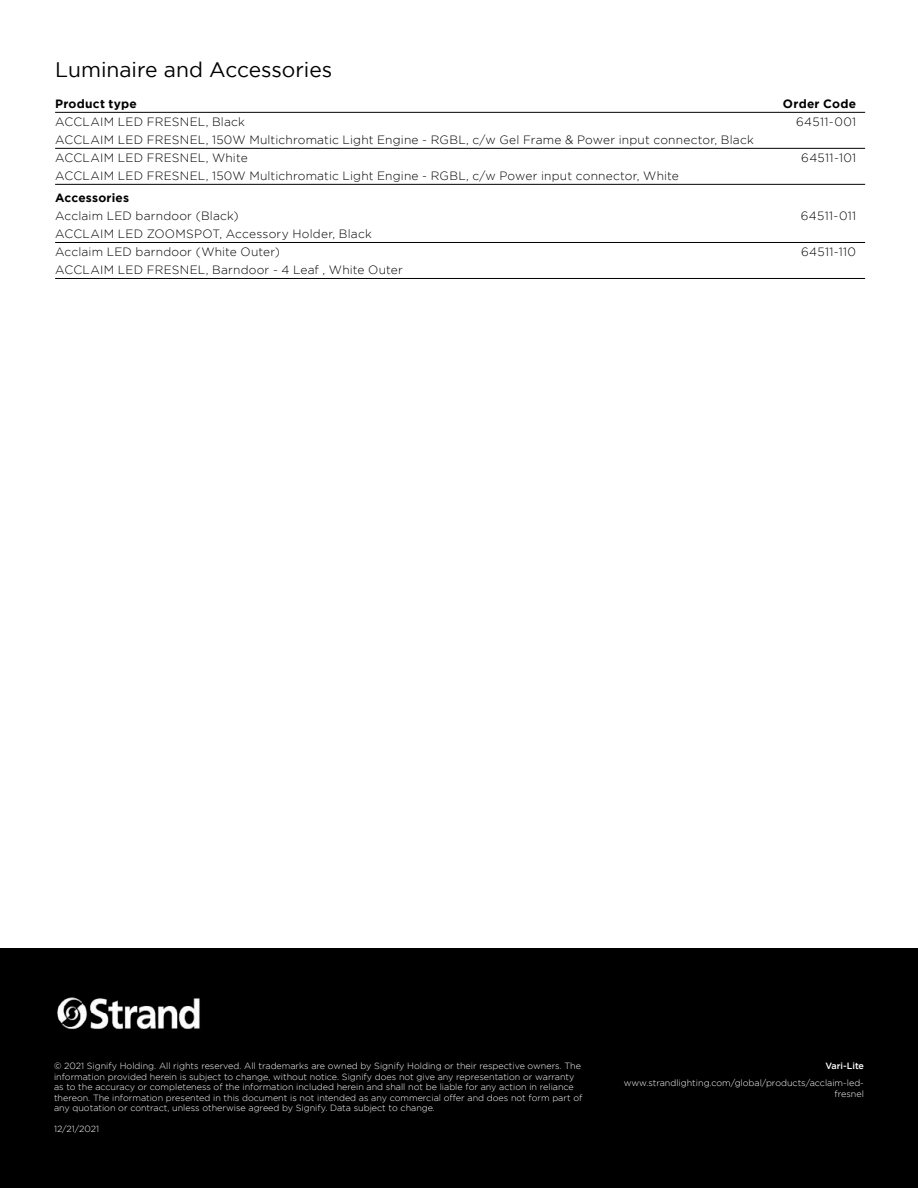
<style>
.page{position:relative;width:918px;height:1188px;background:#fff}
.page>*{position:absolute;margin:0;border:0;box-sizing:border-box;transform-origin:0 0}
.t1{font:21px "Gotham";color:#000}
.t2{font:300 12px/18px "Gotham";letter-spacing:.015em;color:#000}
.t3{font:700 12px "Gotham";letter-spacing:.02em;color:#000}
.t4{font:300 9px/10.5px "Gotham";color:#fff;text-align:right}
.t5{font:500 9px "Gotham";color:#fff}
</style>
<div class="page">
<hr style="left:55px;top:112px;width:810px;height:1px;background:#000">
<hr style="left:55px;top:148px;width:810px;height:1px;background:#000">
<hr style="left:55px;top:184px;width:810px;height:1px;background:#000">
<hr style="left:55px;top:242px;width:810px;height:1px;background:#000">
<hr style="left:55px;top:278px;width:810px;height:1px;background:#000">
<div style="left:0;top:948px;width:918px;height:240px;background:#000"></div>
<img style="left:57px;top:997px;width:143px;height:32px">
<h1 class="t1" style="left:55px;top:57px;width:279px">Luminaire and Accessories</h1>
<h2 class="t3" style="left:55px;top:96px;width:83px">Product type</h2>
<h2 class="t3" style="left:783px;top:96px;width:75px">Order Code</h2>
<h2 class="t2" style="left:55px;top:112px;width:191px">ACCLAIM LED FRESNEL, Black</h2>
<h2 class="t2" style="left:796px;top:112px;width:61px">64511-001</h2>
<h2 class="t2" style="left:55px;top:130px;width:700px">ACCLAIM LED FRESNEL, 150W Multichromatic Light Engine - RGBL, c/w Gel Frame &amp; Power input connector, Black<br>ACCLAIM LED FRESNEL, White</h2>
<h2 class="t2" style="left:801px;top:148px;width:56px">64511-101</h2>
<h2 class="t2" style="left:55px;top:166px;width:625px">ACCLAIM LED FRESNEL, 150W Multichromatic Light Engine - RGBL, c/w Power input connector, White</h2>
<h2 class="t3" style="left:55px;top:191px;width:75px">Accessories</h2>
<h2 class="t2" style="left:55px;top:206px;width:185px">Acclaim LED barndoor (Black)</h2>
<h2 class="t2" style="left:801px;top:206px;width:57px">64511-011</h2>
<h2 class="t2" style="left:55px;top:224px;width:318px">ACCLAIM LED ZOOMSPOT, Accessory Holder, Black<br>Acclaim LED barndoor (White Outer)</h2>
<h2 class="t2" style="left:801px;top:242px;width:57px">64511-110</h2>
<h2 class="t2" style="left:55px;top:260px;width:349px">ACCLAIM LED FRESNEL, Barndoor - 4 Leaf , White Outer</h2>
<p class="t4" style="left:54px;top:1061px;width:530px;text-align:left">© 2021 Signify Holding. All rights reserved. All trademarks are owned by Signify Holding or their respective owners. The information provided herein is subject to change, without notice. Signify does not give any representation or warranty as to the accuracy or completeness of the information included herein and shall not be liable for any action in reliance thereon. The information presented in this document is not intended as any commercial offer and does not form part of any quotation or contract, unless otherwise agreed by Signify. Data subject to change.</p>
<p class="t4" style="left:54px;top:1124px;width:47px">12/21/2021</p>
<p class="t5" style="left:825px;top:1061px;width:40px">Vari-Lite</p>
<p class="t4" style="left:624px;top:1078px;width:242px">www.strandlighting.com/global/products/acclaim-led&shy;fresnel</p>
</div>
